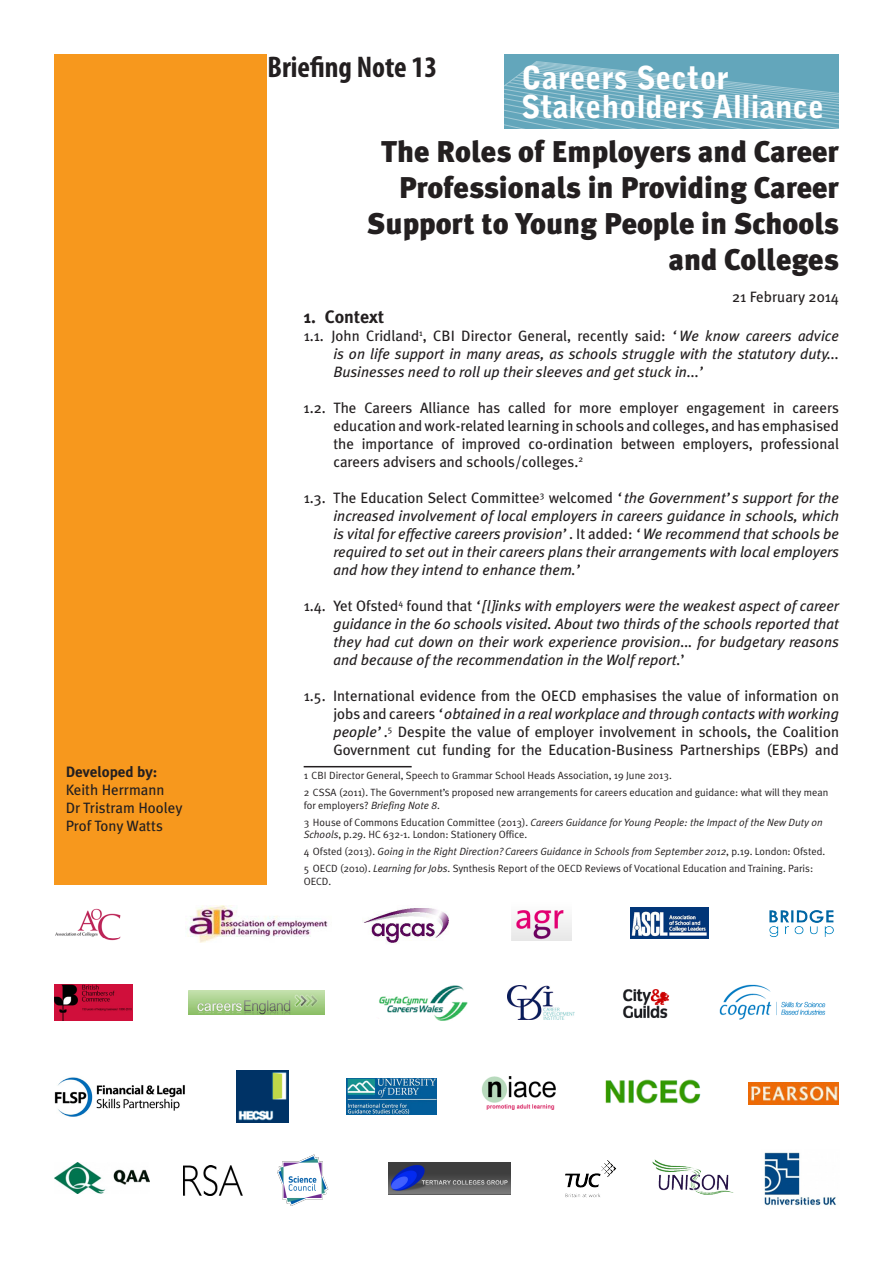
<style>
.page{position:relative;width:893px;height:1263px;background:#fff}
.page>*{position:absolute;margin:0;border:0;box-sizing:border-box;transform-origin:0 0}
.t1{font:900 31.5px/28.8px "Bell Gothic Std";color:#fff}
.t2{font:900 30px/36px "Meta Plus";color:#231f20;text-align:right}
.t3{font:700 condensed 30px "Myriad Pro";color:#231f20}
.t4{font:700 18px "Meta Plus";color:#231f20}
.t5{font:italic 15px/18px "Meta Plus";color:#231f20;text-align:justify}
.t6{font:15px/18px "Meta Plus";color:#231f20;text-align:justify}
.t7{font:700 15px "Meta Plus";color:#231f20}
.t8{font:10.5px/16.8px "Meta Plus Normal";color:#231f20}
.t9{font:italic 10.5px/16.8px "Meta Plus Normal";color:#231f20}
.s1{font-style:normal}
.s2{font-style:italic}
</style>
<div class="page">
<div style="left:54px;top:54px;width:213px;height:830px;background:#f7981d"></div>
<hr style="left:304px;top:766px;width:108px;height:1px;background:#231f20">
<div style="left:505px;top:54px;width:334px;height:74px;background:#63a6bb"></div>
<svg style="left:505px;top:61px;width:334px;height:67px"></svg>
<img style="left:363px;top:908px;width:86px;height:36px">
<img style="left:511px;top:910px;width:60px;height:30px">
<img style="left:188px;top:991px;width:136px;height:24px">
<img style="left:623px;top:989px;width:47px;height:29px">
<img style="left:346px;top:1078px;width:91px;height:36px">
<img style="left:482px;top:1077px;width:73px;height:33px">
<img style="left:55px;top:1162px;width:94px;height:31px">
<img style="left:565px;top:1160px;width:51px;height:38px">
<img style="left:652px;top:1159px;width:82px;height:36px">
<img style="left:605px;top:1079px;width:96px;height:25px">
<img style="left:55px;top:984px;width:78px;height:36px">
<img style="left:631px;top:908px;width:78px;height:30px">
<img style="left:764px;top:1152px;width:72px;height:54px">
<img style="left:379px;top:985px;width:89px;height:36px">
<img style="left:388px;top:1163px;width:122px;height:31px">
<img style="left:236px;top:1071px;width:52px;height:51px">
<img style="left:183px;top:1165px;width:60px;height:31px">
<img style="left:55px;top:908px;width:66px;height:33px">
<img style="left:187px;top:906px;width:141px;height:37px">
<img style="left:748px;top:1082px;width:91px;height:23px">
<img style="left:508px;top:986px;width:67px;height:34px">
<img style="left:719px;top:985px;width:107px;height:35px">
<img style="left:769px;top:910px;width:65px;height:28px">
<img style="left:277px;top:1154px;width:52px;height:52px">
<img style="left:54px;top:1077px;width:131px;height:40px">
<p class="t7" style="left:66px;top:763px;width:93px">Developed by:</p>
<p class="t6" style="left:66px;top:780px;width:118px;text-align:left">Keith Herrmann<br>Dr Tristram Hooley<br>Prof Tony Watts</p>
<h2 class="t3" style="left:268px;top:48px;width:171px">Briefing Note 13</h2>
<h1 class="t1" style="left:521px;top:64px;width:304px">Careers Sector<br>Stakeholders Alliance</h1>
<h2 class="t2" style="left:367px;top:133px;width:473px">The Roles of Employers and Career<br>Professionals in Providing Career<br>Support to Young People in Schools and Colleges</h2>
<p class="t6" style="left:732px;top:288px;width:108px">21 February 2014</p>
<p class="t4" style="left:304px;top:306px;width:82px">1. Context</p>
<p class="t5" style="left:333px;top:327px;width:507px;text-indent:-30px"><span class="s1">1.1. John Cridland</span><sup>1</sup><span class="s1">, CBI Director General, recently said:</span> ‘We know careers advice is on life support in many areas, as schools struggle with the statutory duty...<br>Businesses need to roll up their sleeves and get stuck in...’</p>
<p class="t6" style="left:333px;top:399px;width:507px;text-indent:-30px">1.2. The Careers Alliance has called for more employer engagement in careers education and work-related learning in schools and colleges, and has emphasised the importance of improved co-ordination between employers, professional careers advisers and schools/colleges.<sup>2</sup></p>
<p class="t5" style="left:333px;top:489px;width:507px;text-indent:-30px"><span class="s1">1.3. The Education Select Committee</span><sup>3</sup> <span class="s1">welcomed</span> ‘the Government’s support for the increased involvement of local employers in careers guidance in schools, which is vital for effective careers provision’<span class="s1">. It added:</span> ‘We recommend that schools be required to set out in their careers plans their arrangements with local employers and how they intend to enhance them.’</p>
<p class="t5" style="left:333px;top:597px;width:507px;text-indent:-30px"><span class="s1">1.4. Yet Ofsted</span><sup>4</sup> <span class="s1">found that</span> ‘[l]inks with employers were the weakest aspect of career guidance in the 60 schools visited. About two thirds of the schools reported that they had cut down on their work experience provision... for budgetary reasons and because of the recommendation in the Wolf report.<span class="s1">’</span></p>
<p class="t6" style="left:333px;top:687px;width:507px;text-indent:-30px">1.5. International evidence from the OECD emphasises the value of information on jobs and careers <span class="s2">‘obtained in a real workplace and through contacts with working people’</span>.<sup>5</sup> Despite the value of employer involvement in schools, the Coalition Government cut funding for the Education-Business Partnerships (EBPs) and</p>
<p class="t8" style="left:304px;top:767px;width:526px">1 CBI Director General, Speech to Grammar School Heads Association, 19 June 2013.<br>2 CSSA (2011). The Government’s proposed new arrangements for careers education and guidance: what will they mean</p>
<p class="t9" style="left:304px;top:796px;width:521px"><span class="s1">for employers?</span> Briefing Note 8<span class="s1">.<br>3 House of Commons Education Committee (2013).</span> Careers Guidance for Young People: the Impact of the New Duty on</p>
<p class="t8" style="left:304px;top:826px;width:523px"><span class="s2">Schools</span>, p.29. HC 632-1. London: Stationery Office.<br>4 Ofsted (2013). <span class="s2">Going in the Right Direction? Careers Guidance in Schools from September 2012</span>, p.19. London: Ofsted.<br>5 OECD (2010). <span class="s2">Learning for Jobs</span>. Synthesis Report of the OECD Reviews of Vocational Education and Training. Paris:</p>
<p class="t8" style="left:304px;top:872px;width:29px">OECD.</p>
</div>
